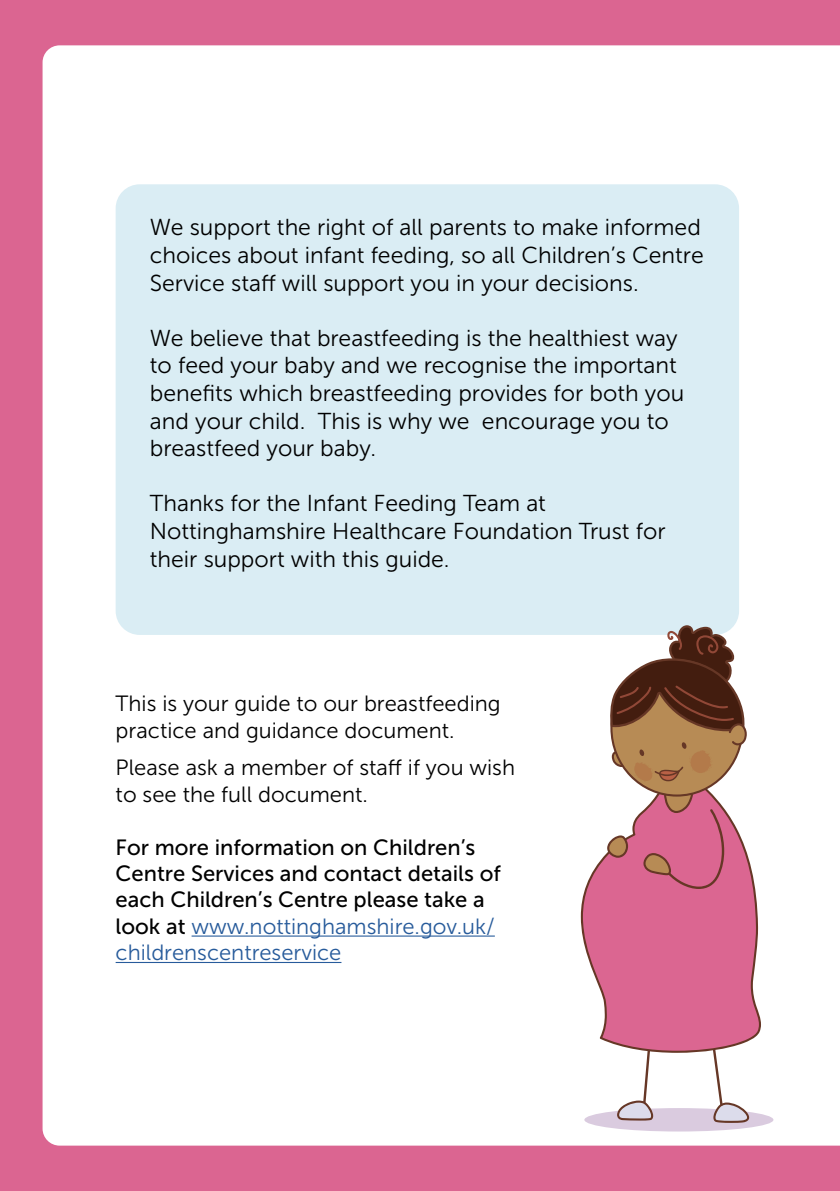
<style>
.page{position:relative;width:840px;height:1191px;background:#fff}
.page>*{position:absolute;margin:0;border:0;box-sizing:border-box;transform-origin:0 0}
.t1{font:23px/27.6px "Museo Sans 300";color:#000}
.t2{font:22px/26.4px "Museo Sans 300";color:#000}
.t3{font:22px/26.4px "Museo Sans 500";color:#000}
.t4{font:22px/26.4px "Museo Sans 300";color:#275b9b}
.s1{font-family:"Museo Sans 500";color:#000}
</style>
<div class="page">
<div style="left:0;top:0;width:839px;height:1191px;background:#db6591"></div>
<div style="left:43px;top:45px;width:796px;height:1100px;background:#fff"></div>
<div style="left:116px;top:184px;width:622px;height:451px;background:#daedf4;border-radius:24px"></div>
<hr style="left:191px;top:935px;width:303px;height:1px;background:#275b9b">
<hr style="left:116px;top:962px;width:225px;height:1px;background:#275b9b">
<div style="left:584px;top:1108px;width:189px;height:23px;background:#dacbdf;border-radius:50%"></div>
<svg style="left:580px;top:775px;width:181px;height:288px"></svg>
<svg style="left:580px;top:773px;width:180px;height:279px"></svg>
<svg style="left:600px;top:625px;width:146px;height:264px"></svg>
<svg style="left:711px;top:1039px;width:38px;height:84px;background:#e4d6d9"></svg>
<svg style="left:616px;top:1033px;width:38px;height:87px"></svg>
<p class="t1" style="left:150px;top:214px;width:555px">We support the right of all parents to make informed choices about infant feeding, so all Children’s Centre<br>Service staff will support you in your decisions.</p>
<p class="t1" style="left:150px;top:324px;width:535px">We believe that breastfeeding is the healthiest way to feed your baby and we recognise the important benefits which breastfeeding provides for both you and your child. This is why we encourage you to breastfeed your baby.</p>
<p class="t1" style="left:150px;top:490px;width:517px">Thanks for the Infant Feeding Team at<br>Nottinghamshire Healthcare Foundation Trust for their support with this guide.</p>
<p class="t2" style="left:116px;top:690px;width:386px">This is your guide to our breastfeeding practice and guidance document.</p>
<p class="t2" style="left:116px;top:755px;width:401px">Please ask a member of staff if you wish to see the full document.</p>
<p class="t3" style="left:116px;top:834px;width:386px">For more information on Children’s<br>Centre Services and contact details of each Children’s Centre please take a</p>
<p class="t4" style="left:116px;top:913px;width:380px"><span class="s1">look at</span> www.nottinghamshire.gov.uk/ childrenscentreservice</p>
</div>
